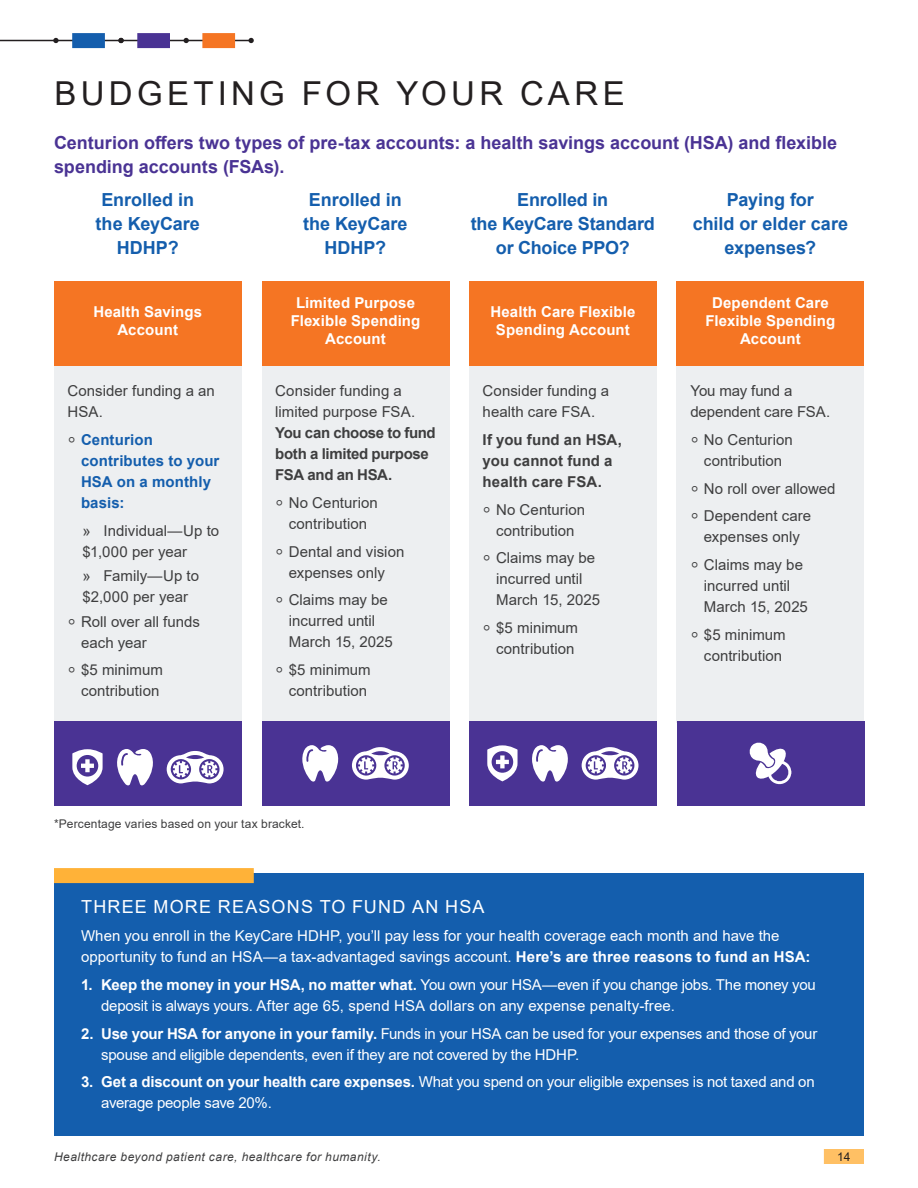
<style>
.page{position:relative;width:918px;height:1188px;background:#fff}
.page>*{position:absolute;margin:0;border:0;box-sizing:border-box;transform-origin:0 0}
.t1{font:33px "Arial";letter-spacing:.13em;color:#231f20}
.Intro_Sentence{font:700 18px/24px "Arial";letter-spacing:-.005em;color:#145ead;text-align:center}
.Intro_Sentence-2{font:700 18px/24px "Arial";color:#4a3394}
.Subhead{font:18px "Arial";letter-spacing:.065em;color:#fff}
.Body_Copy{font:15px/21px "Arial";color:#3e3e3f}
.List_Intro{font:15px/21px "Arial";letter-spacing:-.015em;color:#fff}
.List_Intro-2{font:15px/21px "Arial";letter-spacing:.005em;color:#fff}
.Callout_Body_Copy{font:700 15px/18px "Arial";letter-spacing:.005em;color:#fff;text-align:center}
.Body_Copy-2{font:700 15px/21px "Arial";letter-spacing:-.015em;color:#3e3e3f}
.t2{font:700 15px/21px "Arial";letter-spacing:.01em;color:#145ead}
.Body_Copy-3{font:700 15px/21px "Arial";letter-spacing:.01em;color:#3e3e3f}
.t3{font:italic 12px "Arial";letter-spacing:.04em;color:#3e3e3f}
.Note{font:12px "Arial";letter-spacing:.01em;color:#3e3e3f}
.t4{font:12px "Arial";color:#231f20}
.s1{font-family:"Noto Sans";font-weight:400;color:#3e3e3f}
.s2{font-family:"Noto Sans"}
.s3{font-weight:400}
.s4{font-weight:700}
</style>
<div class="page">
<hr style="left:0;top:40px;width:252px;height:1px;background:#231f20">
<div style="left:72px;top:33px;width:33px;height:15px;background:#145ead"></div>
<div style="left:137px;top:33px;width:33px;height:15px;background:#4a3394"></div>
<div style="left:202px;top:33px;width:33px;height:15px;background:#f57523"></div>
<svg style="left:184px;top:38px;width:5px;height:5px"></svg>
<svg style="left:249px;top:38px;width:5px;height:5px"></svg>
<svg style="left:53px;top:38px;width:6px;height:5px"></svg>
<svg style="left:118px;top:38px;width:6px;height:5px"></svg>
<div style="left:824px;top:1149px;width:40px;height:15px;background:#ffc064"></div>
<div style="left:54px;top:365px;width:188px;height:358px;background:#edeff1"></div>
<div style="left:54px;top:281px;width:188px;height:84px;background:#f57523"></div>
<div style="left:262px;top:365px;width:187px;height:358px;background:#edeff1"></div>
<div style="left:262px;top:281px;width:187px;height:84px;background:#f57523"></div>
<div style="left:469px;top:365px;width:188px;height:358px;background:#edeff1"></div>
<div style="left:469px;top:281px;width:188px;height:84px;background:#f57523"></div>
<div style="left:677px;top:365px;width:187px;height:358px;background:#edeff1"></div>
<div style="left:677px;top:281px;width:187px;height:84px;background:#f57523"></div>
<div style="left:54px;top:721px;width:188px;height:85px;background:#4a3394"></div>
<svg style="left:72px;top:749px;width:31px;height:36px"></svg>
<svg style="left:117px;top:749px;width:36px;height:37px"></svg>
<svg style="left:167px;top:751px;width:57px;height:32px"></svg>
<div style="left:262px;top:721px;width:187px;height:85px;background:#4a3394"></div>
<div style="left:469px;top:721px;width:188px;height:85px;background:#4a3394"></div>
<div style="left:677px;top:721px;width:187px;height:85px;background:#4a3394"></div>
<svg style="left:749px;top:742px;width:43px;height:43px"></svg>
<div style="left:54px;top:873px;width:810px;height:262px;background:#145ead"></div>
<div style="left:54px;top:868px;width:200px;height:15px;background:#ffb238"></div>
<svg style="left:302px;top:745px;width:36px;height:37px"></svg>
<svg style="left:352px;top:747px;width:57px;height:33px"></svg>
<svg style="left:487px;top:745px;width:31px;height:36px"></svg>
<svg style="left:532px;top:745px;width:36px;height:37px"></svg>
<svg style="left:582px;top:747px;width:56px;height:33px"></svg>
<p class="t1" style="left:55px;top:70px;width:572px">BUDGETING FOR YOUR CARE</p>
<p class="Intro_Sentence-2" style="left:54px;top:131px;width:785px">Centurion offers two types of pre-tax accounts: a health savings account (HSA) and flexible spending accounts (FSAs).</p>
<p class="Intro_Sentence" style="left:101px;top:188px;width:94px">Enrolled in</p>
<p class="Intro_Sentence" style="left:96px;top:212px;width:106px">the KeyCare</p>
<p class="Intro_Sentence" style="left:117px;top:236px;width:63px">HDHP?</p>
<p class="Intro_Sentence" style="left:727px;top:188px;width:89px">Paying for</p>
<p class="Intro_Sentence" style="left:693px;top:212px;width:157px">child or elder care expenses?</p>
<p class="Intro_Sentence" style="left:309px;top:188px;width:94px">Enrolled in</p>
<p class="Intro_Sentence" style="left:303px;top:212px;width:106px">the KeyCare</p>
<p class="Intro_Sentence" style="left:324px;top:236px;width:63px">HDHP?</p>
<p class="Intro_Sentence" style="left:517px;top:188px;width:92px">Enrolled in</p>
<p class="Intro_Sentence" style="left:471px;top:212px;width:186px">the KeyCare Standard or Choice PPO?</p>
<p class="Callout_Body_Copy" style="left:93px;top:303px;width:110px">Health Savings<br>Account</p>
<p class="Callout_Body_Copy" style="left:291px;top:294px;width:131px">Limited Purpose<br>Flexible Spending<br>Account</p>
<p class="Callout_Body_Copy" style="left:490px;top:303px;width:147px">Health Care Flexible<br>Spending Account</p>
<p class="Callout_Body_Copy" style="left:706px;top:294px;width:131px">Dependent Care<br>Flexible Spending<br>Account</p>
<p class="Body_Copy" style="left:68px;top:380px;width:149px">Consider funding a an<br>HSA.</p>
<p class="t2" style="left:81px;top:429px;width:140px;text-indent:-14px"><span class="s1">⸰</span> Centurion contributes to your<br>HSA on a monthly basis:</p>
<p class="Body_Copy" style="left:82px;top:520px;width:138px">» Individual—Up to $1,000 per year</p>
<p class="Body_Copy" style="left:82px;top:565px;width:118px">» Family—Up to $2,000 per year</p>
<p class="Body_Copy" style="left:81px;top:611px;width:121px;text-indent:-14px"><span class="s2">⸰</span> Roll over all funds each year</p>
<p class="Body_Copy" style="left:68px;top:660px;width:97px;text-align:right"><span class="s2">⸰</span> $5 minimum contribution</p>
<p class="Body_Copy-2" style="left:275px;top:381px;width:162px"><span class="s3">Consider funding a limited purpose FSA.<br></span>You can choose to fund both a limited purpose<br>FSA and an HSA.</p>
<p class="Body_Copy" style="left:275px;top:492px;width:104px;text-align:center"><span class="s2">⸰</span> No Centurion contribution</p>
<p class="Body_Copy" style="left:275px;top:541px;width:131px;text-align:center"><span class="s2">⸰</span> Dental and vision expenses only</p>
<p class="Body_Copy" style="left:289px;top:590px;width:106px;text-indent:-14px"><span class="s2">⸰</span> Claims may be incurred until<br>March 15, 2025</p>
<p class="Body_Copy" style="left:275px;top:659px;width:97px;text-align:right"><span class="s2">⸰</span> $5 minimum contribution</p>
<p class="Body_Copy" style="left:483px;top:380px;width:128px">Consider funding a health care FSA.</p>
<p class="Body_Copy-3" style="left:483px;top:429px;width:141px">If you fund an HSA, you cannot fund a health care FSA.</p>
<p class="Body_Copy" style="left:483px;top:499px;width:104px;text-align:center"><span class="s2">⸰</span> No Centurion contribution</p>
<p class="Body_Copy" style="left:496px;top:548px;width:106px;text-indent:-14px"><span class="s2">⸰</span> Claims may be incurred until<br>March 15, 2025</p>
<p class="Body_Copy" style="left:483px;top:617px;width:97px;text-align:right"><span class="s2">⸰</span> $5 minimum contribution</p>
<p class="Body_Copy" style="left:690px;top:380px;width:141px">You may fund a dependent care FSA.</p>
<p class="Body_Copy" style="left:690px;top:429px;width:104px;text-align:center"><span class="s2">⸰</span> No Centurion contribution</p>
<p class="Body_Copy" style="left:690px;top:478px;width:147px"><span class="s2">⸰</span> No roll over allowed</p>
<p class="Body_Copy" style="left:690px;top:506px;width:122px;text-align:center"><span class="s2">⸰</span> Dependent care expenses only</p>
<p class="Body_Copy" style="left:704px;top:554px;width:106px;text-indent:-14px"><span class="s2">⸰</span> Claims may be incurred until<br>March 15, 2025</p>
<p class="Body_Copy" style="left:690px;top:624px;width:97px;text-align:right"><span class="s2">⸰</span> $5 minimum contribution</p>
<p class="Note" style="left:54px;top:815px;width:252px">*Percentage varies based on your tax bracket.</p>
<p class="Subhead" style="left:81px;top:895px;width:405px">THREE MORE REASONS TO FUND AN HSA</p>
<p class="List_Intro-2" style="left:81px;top:925px;width:731px">When you enroll in the KeyCare HDHP, you’ll pay less for your health coverage each month and have the opportunity to fund an HSA—a tax-advantaged savings account. <span class="s4">Here’s are three reasons to fund an HSA:</span></p>
<p class="List_Intro" style="left:101px;top:974px;width:716px;text-indent:-20px"><span class="s4">1. Keep the money in your HSA, no matter what.</span> You own your HSA—even if you change jobs. The money you deposit is always yours. After age 65, spend HSA dollars on any expense penalty-free.</p>
<p class="List_Intro" style="left:101px;top:1023px;width:718px;text-indent:-20px"><span class="s4">2. Use your HSA for anyone in your family.</span> Funds in your HSA can be used for your expenses and those of your spouse and eligible dependents, even if they are not covered by the HDHP.</p>
<p class="List_Intro" style="left:101px;top:1071px;width:715px;text-indent:-20px"><span class="s4">3. Get a discount on your health care expenses.</span> What you spend on your eligible expenses is not taxed and on average people save 20%.</p>
<p class="t3" style="left:54px;top:1149px;width:328px">Healthcare beyond patient care, healthcare for humanity.</p>
<p class="t4" style="left:837px;top:1148px;width:15px">14</p>
</div>
